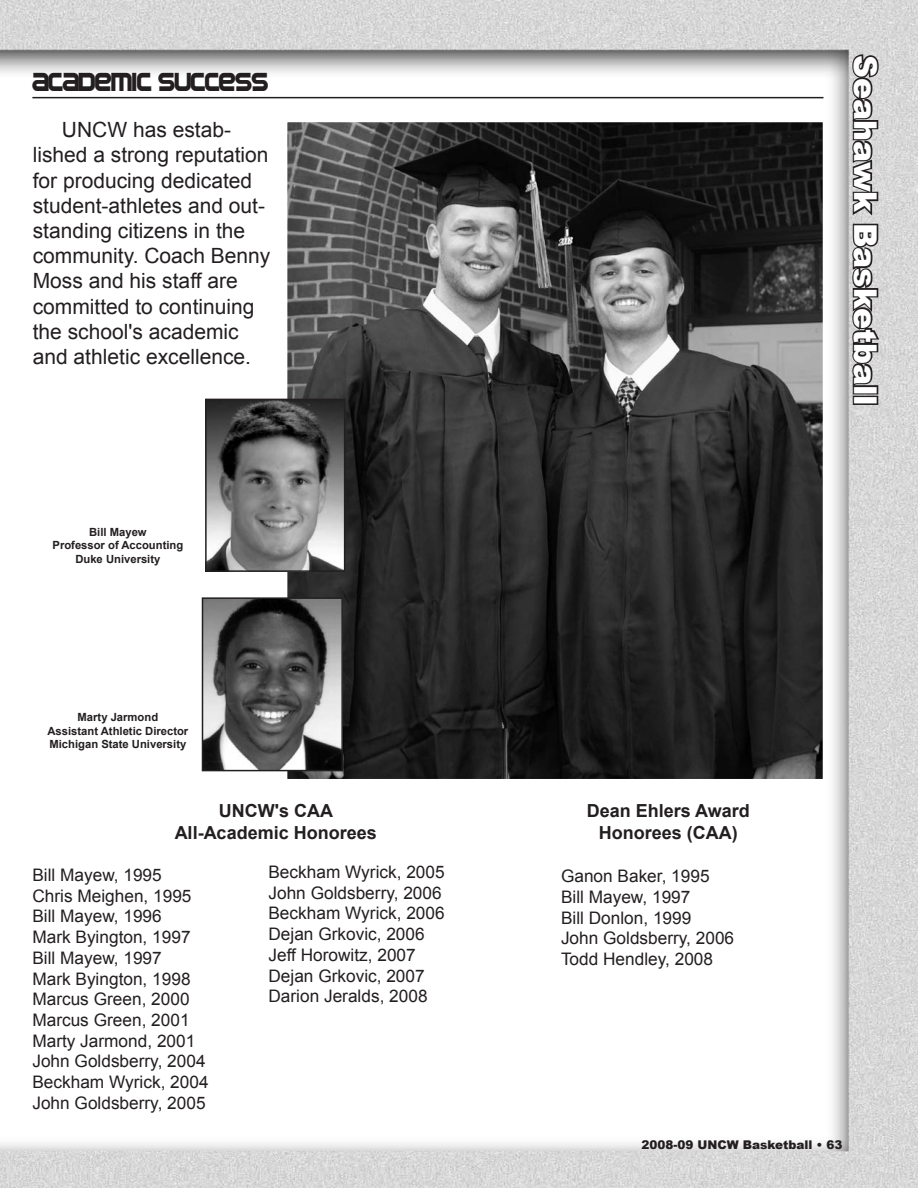
<style>
.page{position:relative;width:918px;height:1188px;background:#fff}
.page>*{position:absolute;margin:0;border:0;box-sizing:border-box;transform-origin:0 0}
.t1{font:900 31.5px "Arial";color:#fff}
.t2{font:27px "SF Automaton Condensed";color:#231f20}
.t3{font:21px/25.2px "Arial";color:#231f20}
.t4{font:700 18px/21.6px "Arial";color:#231f20;text-align:center}
.t5{font:17.25px/20.7px "Arial";color:#231f20}
.t6{font:900 12px "Arial";color:#231f20}
.t7{font:700 11.25px/13.5px "Arial";color:#231f20;text-align:center}
</style>
<div class="page">
<img style="left:0;top:0;width:918px;height:1188px">
<svg style="left:849px;top:53px;width:33px;height:335px;background:#8a8989"></svg>
<div style="left:853px;top:385px;width:25px;height:9px;border:3px solid #231f20"></div>
<div style="left:853px;top:396px;width:25px;height:9px;border:3px solid #231f20"></div>
<hr style="left:32px;top:97px;width:792px;height:1px;background:#231f20">
<img style="left:289px;top:124px;width:532px;height:653px">
<img style="left:208px;top:402px;width:134px;height:167px">
<div style="left:205px;top:399px;width:140px;height:173px;border:2px solid #231f20"></div>
<img style="left:205px;top:600px;width:135px;height:168px">
<div style="left:202px;top:597px;width:141px;height:174px;border:2px solid #231f20"></div>
<h2 class="t2" style="left:32px;top:66px;width:237px">ACADEMIC SUCCESS</h2>
<p class="t3" style="left:33px;top:117px;width:239px;text-indent:29px">UNCW has estab&shy;lished a strong reputation for producing dedicated student-athletes and out&shy;standing citizens in the community. Coach Benny<br>Moss and his staff are committed to continuing the school's academic and athletic excellence.</p>
<p class="t7" style="left:53px;top:525px;width:132px">Bill Mayew<br>Professor of Accounting<br>Duke University</p>
<p class="t7" style="left:47px;top:711px;width:142px">Marty Jarmond<br>Assistant Athletic Director<br>Michigan State University</p>
<p class="t4" style="left:175px;top:801px;width:204px">UNCW's CAA<br>All-Academic Honorees</p>
<p class="t5" style="left:32px;top:865px;width:178px">Bill Mayew, 1995<br>Chris Meighen, 1995<br>Bill Mayew, 1996<br>Mark Byington, 1997<br>Bill Mayew, 1997<br>Mark Byington, 1998<br>Marcus Green, 2000<br>Marcus Green, 2001<br>Marty Jarmond, 2001<br>John Goldsberry, 2004<br>Beckham Wyrick, 2004<br>John Goldsberry, 2005</p>
<p class="t5" style="left:268px;top:862px;width:178px">Beckham Wyrick, 2005<br>John Goldsberry, 2006<br>Beckham Wyrick, 2006<br>Dejan Grkovic, 2006<br>Jeff Horowitz, 2007<br>Dejan Grkovic, 2007<br>Darion Jeralds, 2008</p>
<h1 class="t1" style="left:888px;top:55px;width:352px;rotate:90deg">Seahawk Basketball</h1>
<p class="t4" style="left:587px;top:801px;width:165px">Dean Ehlers Award<br>Honorees (CAA)</p>
<p class="t5" style="left:561px;top:866px;width:175px">Ganon Baker, 1995<br>Bill Mayew, 1997<br>Bill Donlon, 1999<br>John Goldsberry, 2006<br>Todd Hendley, 2008</p>
<p class="t6" style="left:641px;top:1136px;width:202px">2008-09 UNCW Basketball • 63</p>
</div>
